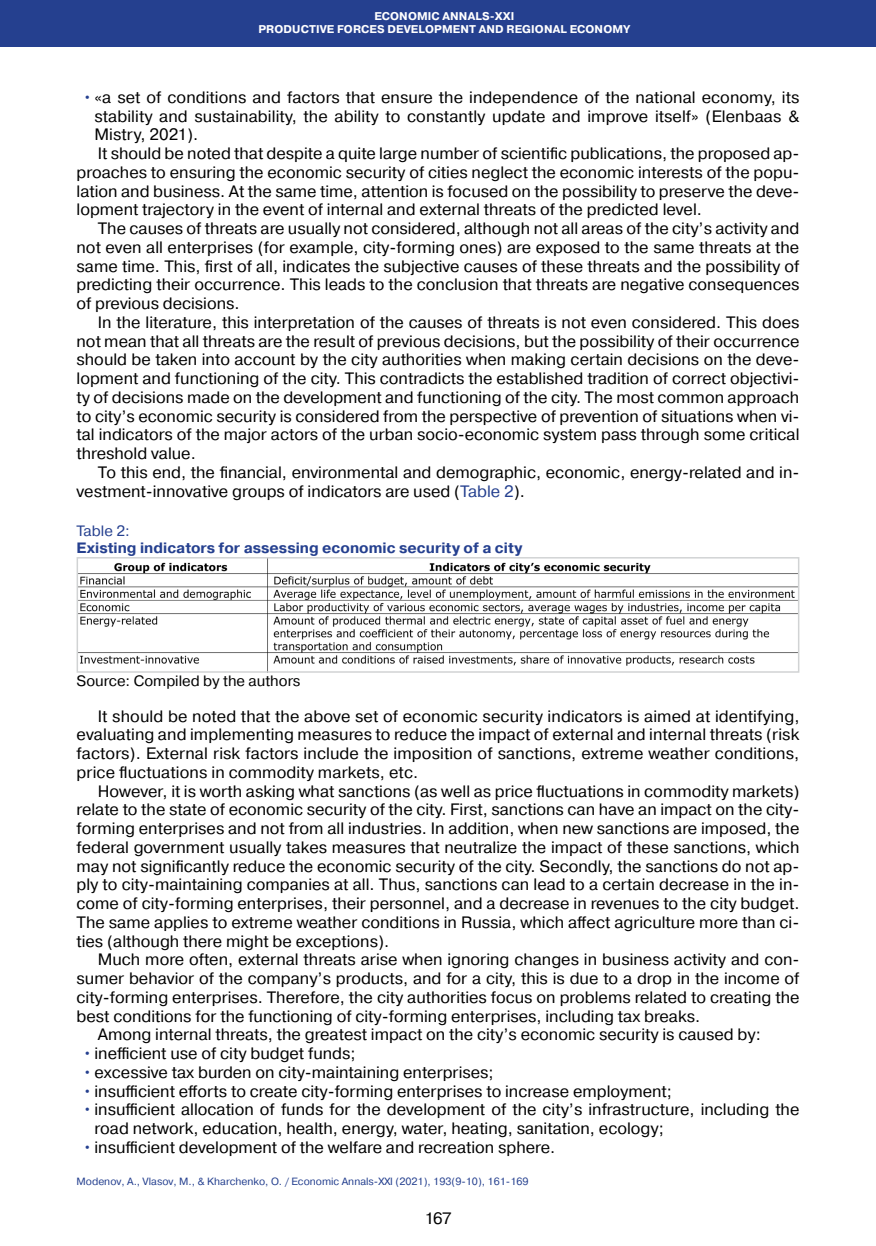
<style>
.page{position:relative;width:876px;height:1246px;background:#fff}
.page>*{position:absolute;margin:0;border:0;box-sizing:border-box;transform-origin:0 0}
.Абзац_2019{font:16.5px/18.8px "Pragmatica";color:#000}
.Таблицы___рисунки_ша{font:700 15px "Pragmatica";color:#25408f}
.Таблицы__рисунки__по{font:15px "Pragmatica";color:#000}
.Таблицы___рисунки_ша-2{font:15px "Pragmatica";color:#25408f}
.Посада_2016{font:700 11.25px "Pragmatica";letter-spacing:.01em;color:#fff}
.Нижний_колонтитул_20{font:10.5px "Pragmatica";color:#25408f}
.s1{color:#25408f}
</style>
<div class="page">
<div style="left:0;top:0;width:876px;height:47px;background:#25408f"></div>
<img style="left:80px;top:560px;width:716px;height:110px">
<div style="left:77px;top:557px;width:722px;height:116px;border:2px solid #d1d3d4"></div>
<p class="Посада_2016" style="left:374px;top:9px;width:142px">ECONOMIC ANNALS-XXI</p>
<p class="Посада_2016" style="left:258px;top:22px;width:374px">PRODUCTIVE FORCES DEVELOPMENT AND REGIONAL ECONOMY</p>
<p class="Абзац_2019" style="left:95px;top:88px;width:706px;text-align:justify;text-indent:-12px"><span class="s1">•</span>«a set of conditions and factors that ensure the independence of the national economy, its stability and sustainability, the ability to constantly update and improve itself» (Elenbaas &amp; Mistry, 2021).</p>
<p class="Абзац_2019" style="left:77px;top:144px;width:724px;text-indent:21px">It should be noted that despite a quite large number of scientific publications, the proposed ap&shy;proaches to ensuring the economic security of cities neglect the economic interests of the popu&shy;lation and business. At the same time, attention is focused on the possibility to preserve the deve&shy;lopment trajectory in the event of internal and external threats of the predicted level.</p>
<p class="Абзац_2019" style="left:77px;top:219px;width:724px;text-align:justify;text-indent:21px">The causes of threats are usually not considered, although not all areas of the city’s activity and not even all enterprises (for example, city-forming ones) are exposed to the same threats at the same time. This, first of all, indicates the subjective causes of these threats and the possibility of predicting their occurrence. This leads to the conclusion that threats are negative consequences of previous decisions.</p>
<p class="Абзац_2019" style="left:77px;top:313px;width:724px;text-indent:21px">In the literature, this interpretation of the causes of threats is not even considered. This does not mean that all threats are the result of previous decisions, but the possibility of their occurrence should be taken into account by the city authorities when making certain decisions on the deve&shy;lopment and functioning of the city. This contradicts the established tradition of correct objectivi&shy;ty of decisions made on the development and functioning of the city. The most common approach to city’s economic security is considered from the perspective of prevention of situations when vi&shy;tal indicators of the major actors of the urban socio-economic system pass through some critical threshold value.</p>
<p class="Абзац_2019" style="left:77px;top:463px;width:724px;text-indent:21px">To this end, the financial, environmental and demographic, economic, energy-related and in&shy;vestment-innovative groups of indicators are used (<span class="s1">Table 2</span>).</p>
<p class="Таблицы___рисунки_ша-2" style="left:77px;top:522px;width:55px">Table 2:</p>
<p class="Таблицы___рисунки_ша" style="left:77px;top:538px;width:447px">Existing indicators for assessing economic security of a city</p>
<p class="Таблицы__рисунки__по" style="left:77px;top:672px;width:225px">Source: Compiled by the authors</p>
<p class="Абзац_2019" style="left:77px;top:707px;width:724px;text-align:justify;text-indent:21px">It should be noted that the above set of economic security indicators is aimed at identifying, evaluating and implementing measures to reduce the impact of external and internal threats (risk factors). External risk factors include the imposition of sanctions, extreme weather conditions, price fluctuations in commodity markets, etc.</p>
<p class="Абзац_2019" style="left:77px;top:782px;width:724px;text-indent:21px">However, it is worth asking what sanctions (as well as price fluctuations in commodity markets) relate to the state of economic security of the city. First, sanctions can have an impact on the city&shy;forming enterprises and not from all industries. In addition, when new sanctions are imposed, the federal government usually takes measures that neutralize the impact of these sanctions, which may not significantly reduce the economic security of the city. Secondly, the sanctions do not ap&shy;ply to city-maintaining companies at all. Thus, sanctions can lead to a certain decrease in the in&shy;come of city-forming enterprises, their personnel, and a decrease in revenues to the city budget.<br>The same applies to extreme weather conditions in Russia, which affect agriculture more than ci&shy;ties (although there might be exceptions).</p>
<p class="Абзац_2019" style="left:77px;top:951px;width:724px;text-align:justify;text-indent:21px">Much more often, external threats arise when ignoring changes in business activity and con&shy;sumer behavior of the company’s products, and for a city, this is due to a drop in the income of city-forming enterprises. Therefore, the city authorities focus on problems related to creating the best conditions for the functioning of city-forming enterprises, including tax breaks.</p>
<p class="Абзац_2019" style="left:98px;top:1026px;width:664px">Among internal threats, the greatest impact on the city’s economic security is caused by:</p>
<p class="Абзац_2019" style="left:83px;top:1044px;width:275px"><span class="s1">•</span>inefficient use of city budget funds;</p>
<p class="Абзац_2019" style="left:83px;top:1063px;width:413px"><span class="s1">•</span>excessive tax burden on city-maintaining enterprises;</p>
<p class="Абзац_2019" style="left:83px;top:1082px;width:591px"><span class="s1">•</span>insufficient efforts to create city-forming enterprises to increase employment;</p>
<p class="Абзац_2019" style="left:95px;top:1101px;width:706px;text-indent:-12px"><span class="s1">•</span>insufficient allocation of funds for the development of the city’s infrastructure, including the road network, education, health, energy, water, heating, sanitation, ecology;</p>
<p class="Абзац_2019" style="left:83px;top:1138px;width:474px"><span class="s1">•</span>insufficient development of the welfare and recreation sphere.</p>
<p class="Нижний_колонтитул_20" style="left:77px;top:1174px;width:454px">Modenov, A., Vlasov, M., &amp; Kharchenko, O. / Economic Annals-XXI (2021), 193(9-10), 161-169</p>
<p class="Абзац_2019" style="left:424px;top:1210px;width:29px">167</p>
</div>
